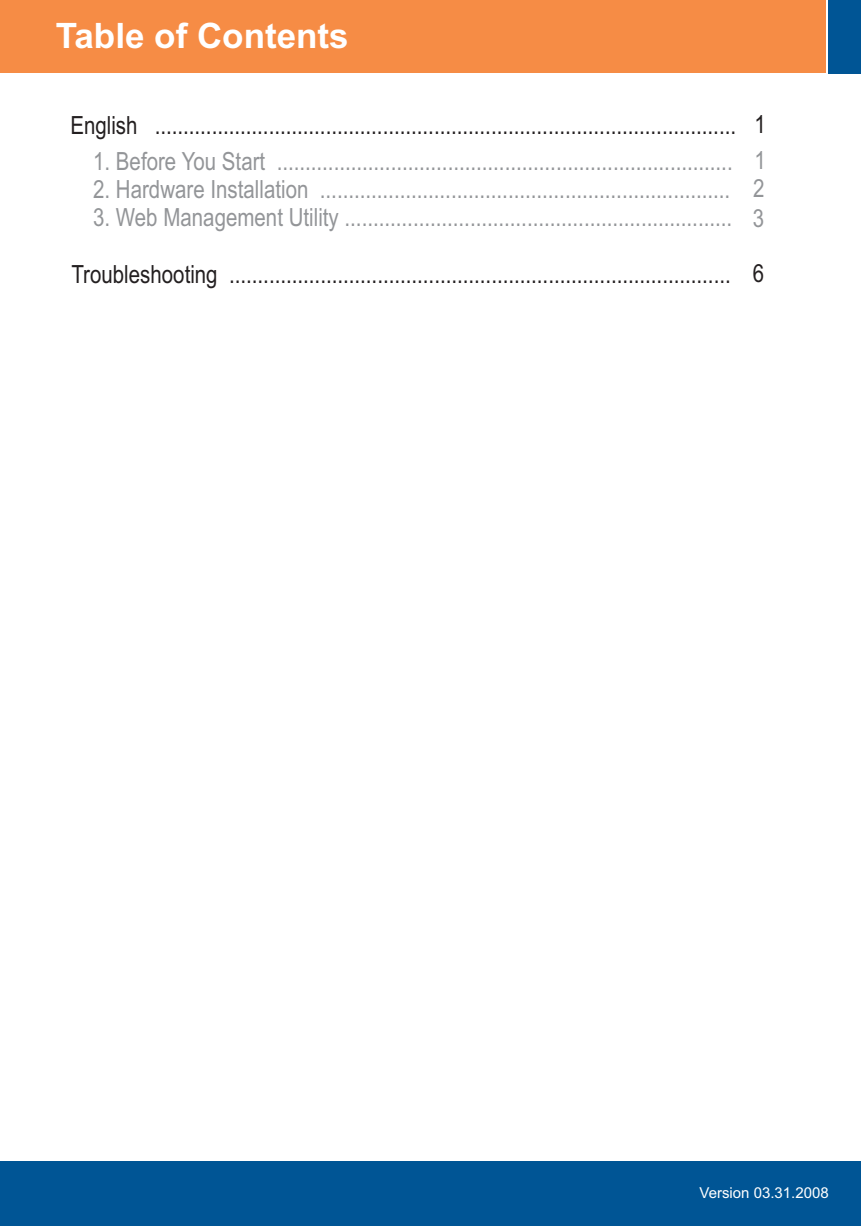
<style>
.page{position:relative;width:861px;height:1226px;background:#fff}
.page>*{position:absolute;margin:0;border:0;box-sizing:border-box;transform-origin:0 0}
.t1{font:700 35px "Arial";color:#fff}
.t2{font:25px "Arial Narrow";color:#939598}
.t3{font:25px "Arial Narrow";color:#231f20}
.t4{font:15px "Arial";color:#fff}
</style>
<div class="page">
<div style="left:0;top:1160px;width:861px;height:65px;background:#005595"></div>
<div style="left:0;top:0;width:826px;height:73px;background:#f68c45"></div>
<div style="left:829px;top:0;width:32px;height:73px;background:#005595"></div>
<h1 class="t1" style="left:56px;top:23px;width:294px">Table of Contents</h1>
<p class="t3" style="left:70px;top:115px;width:697px">English ...................................................................................................... 1</p>
<p class="t2" style="left:754px;top:150px;width:13px">1</p>
<p class="t2" style="left:93px;top:151px;width:174px">1. Before You Start</p>
<p class="t2" style="left:93px;top:180px;width:639px">2. Hardware Installation ........................................................................</p>
<p class="t2" style="left:93px;top:208px;width:641px">3. Web Management Utility ....................................................................</p>
<p class="t2" style="left:277px;top:151px;width:457px">................................................................................</p>
<p class="t2" style="left:753px;top:179px;width:13px">2</p>
<p class="t2" style="left:753px;top:209px;width:13px">3</p>
<p class="t3" style="left:71px;top:264px;width:694px">Troubleshooting ........................................................................................ 6</p>
<p class="t4" style="left:700px;top:1186px;width:131px">Version 03.31.2008</p>
</div>
